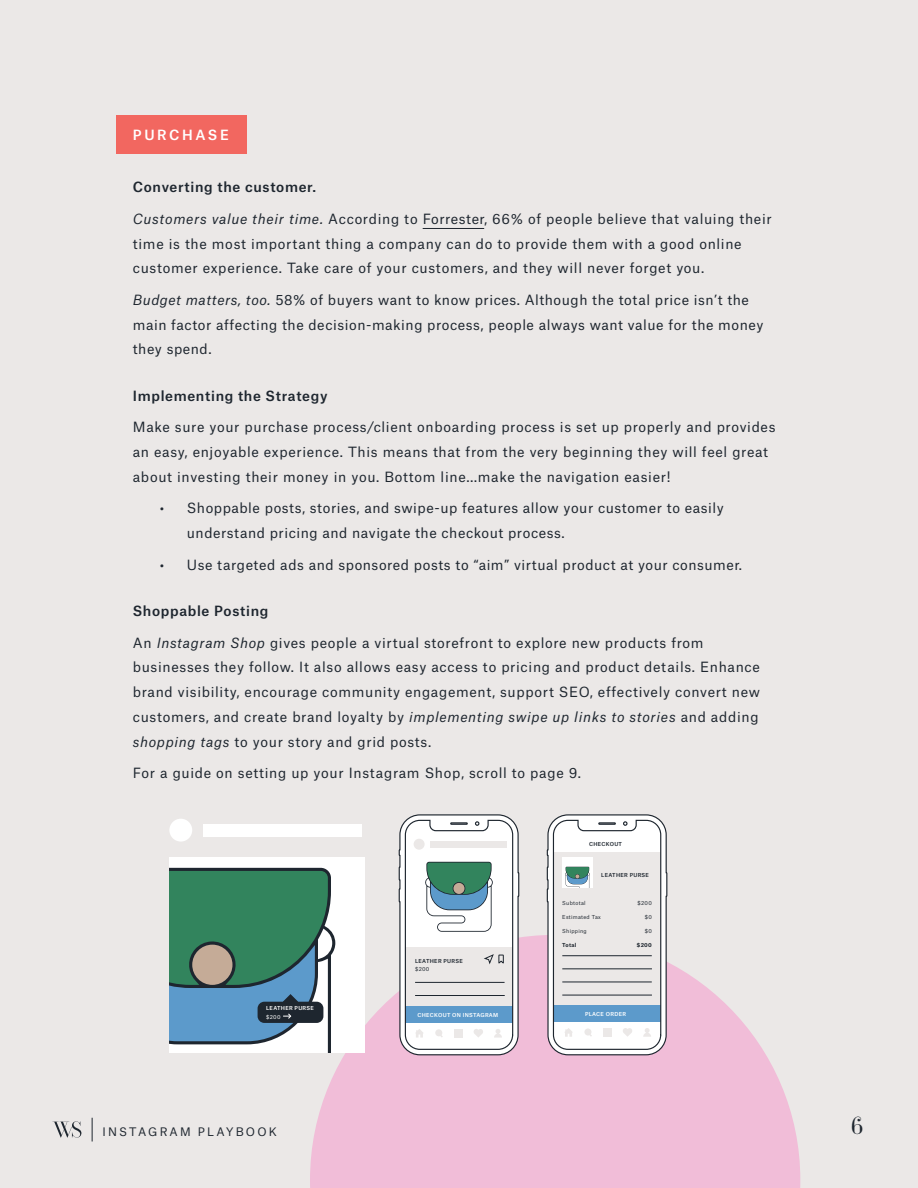
<style>
.page{position:relative;width:918px;height:1188px;background:#ebe8e7}
.page>*{position:absolute;margin:0;border:0;box-sizing:border-box;transform-origin:0 0}
.t1{font:500 24px "WS Display";color:#1e262f}
.t2{font:13.5px/24.8px "Atlas Grotesk";letter-spacing:.05em;color:#1e262f}
.t3{font:500 13.5px "Atlas Grotesk";letter-spacing:.05em;color:#1e262f}
.t4{font:500 13.5px "Atlas Grotesk";letter-spacing:.19em;color:#fff}
.t5{font:11.25px "Atlas Grotesk";letter-spacing:.19em;color:#1e262f}
.t6{font:500 5.25px "Atlas Grotesk";letter-spacing:.05em;color:#fff}
.t7{font:500 5.25px/8.2px "Atlas Grotesk";letter-spacing:.05em;color:#1e262f}
.t8{font:5.25px "Atlas Grotesk";letter-spacing:.05em;color:#1e262f}
.t9{font:700 5.25px "Atlas Grotesk";letter-spacing:.05em;color:#1e262f}
.t10{font:5.25px "Atlas Grotesk";color:#fff}
.s1{font-style:italic}
.s2{font-weight:400}
</style>
<div class="page">
<svg style="left:310px;top:935px;width:490px;height:253px;fill:#f1bdd8"></svg>
<div style="left:116px;top:116px;width:131px;height:38px;background:#f26760"></div>
<hr style="left:423px;top:228px;width:61px;height:1px;background:#1e262f">
<svg style="left:398px;top:814px;width:122px;height:242px"></svg>
<svg style="left:546px;top:814px;width:122px;height:242px"></svg>
<div style="left:169px;top:857px;width:196px;height:196px;background:#fff"></div>
<div style="left:169px;top:819px;width:23px;height:23px;background:#fff;border-radius:50%"></div>
<div style="left:204px;top:824px;width:158px;height:12px;background:#fff"></div>
<div style="left:414px;top:839px;width:11px;height:11px;background:#ebe8e7;border-radius:50%"></div>
<div style="left:430px;top:841px;width:76px;height:6px;background:#ebe8e7"></div>
<hr style="left:415px;top:982px;width:90px;height:1px;background:#1e262f">
<hr style="left:415px;top:995px;width:90px;height:1px;background:#1e262f">
<svg style="left:169px;top:868px;width:166px;height:185px;background:#598e87"></svg>
<svg style="left:92px;top:1118px;width:1px;height:24px"></svg>
<svg style="left:52px;top:1121px;width:29px;height:17px"></svg>
<p class="t4" style="left:133px;top:124px;width:98px">PURCHASE</p>
<p class="t3" style="left:133px;top:176px;width:185px">Converting the customer.</p>
<p class="t2" style="left:133px;top:205px;width:640px"><span class="s1">Customers value their time.</span> According to Forrester, 66% of people believe that valuing their time is the most important thing a company can do to provide them with a good online customer experience. Take care of your customers, and they will never forget you.</p>
<p class="t2" style="left:133px;top:286px;width:632px"><span class="s1">Budget matters, too.</span> 58% of buyers want to know prices. Although the total price isn’t the main factor affecting the decision-making process, people always want value for the money they spend.</p>
<p class="t3" style="left:133px;top:385px;width:196px">Implementing the Strategy</p>
<p class="t2" style="left:133px;top:414px;width:644px">Make sure your purchase process/client onboarding process is set up properly and provides an easy, enjoyable experience. This means that from the very beginning they will feel great about investing their money in you. Bottom line…make the navigation easier!</p>
<p class="t2" style="left:187px;top:495px;width:538px;text-indent:-27px">• Shoppable posts, stories, and swipe-up features allow your customer to easily understand pricing and navigate the checkout process.</p>
<p class="t2" style="left:160px;top:551px;width:584px">• Use targeted ads and sponsored posts to “aim” virtual product at your consumer.</p>
<p class="t3" style="left:133px;top:600px;width:137px">Shoppable Posting</p>
<p class="t2" style="left:133px;top:629px;width:629px">An <span class="s1">Instagram Shop</span> gives people a virtual storefront to explore new products from businesses they follow. It also allows easy access to pricing and product details. Enhance brand visibility, encourage community engagement, support SEO, effectively convert new customers, and create brand loyalty by <span class="s1">implementing swipe up links to stories</span> and adding <span class="s1">shopping tags</span> to your story and grid posts.</p>
<p class="t2" style="left:133px;top:759px;width:450px">For a guide on setting up your Instagram Shop, scroll to page 9.</p>
<p class="t7" style="left:589px;top:839px;width:34px">CHECKOUT</p>
<p class="t7" style="left:601px;top:870px;width:49px">LEATHER PURSE</p>
<p class="t6" style="left:266px;top:1004px;width:49px">LEATHER PURSE</p>
<p class="t10" style="left:266px;top:1012px;width:16px">$200</p>
<p class="t7" style="left:415px;top:956px;width:49px">LEATHER PURSE <span class="s2">$200</span></p>
<p class="t6" style="left:418px;top:1011px;width:82px">CHECKOUT ON INSTAGRAM</p>
<p class="t8" style="left:562px;top:899px;width:25px">Subtotal</p>
<p class="t8" style="left:562px;top:913px;width:40px">Estimated Tax</p>
<p class="t8" style="left:562px;top:927px;width:26px">Shipping</p>
<p class="t9" style="left:562px;top:941px;width:16px">Total</p>
<p class="t8" style="left:638px;top:899px;width:16px">$200</p>
<p class="t8" style="left:645px;top:913px;width:9px">$0</p>
<p class="t8" style="left:645px;top:927px;width:9px">$0</p>
<p class="t9" style="left:637px;top:941px;width:17px">$200</p>
<p class="t6" style="left:585px;top:1010px;width:43px">PLACE ORDER</p>
<p class="t5" style="left:103px;top:1123px;width:176px">INSTAGRAM PLAYBOOK</p>
<h1 class="t1" style="left:851px;top:1107px;width:13px">6</h1>
</div>
